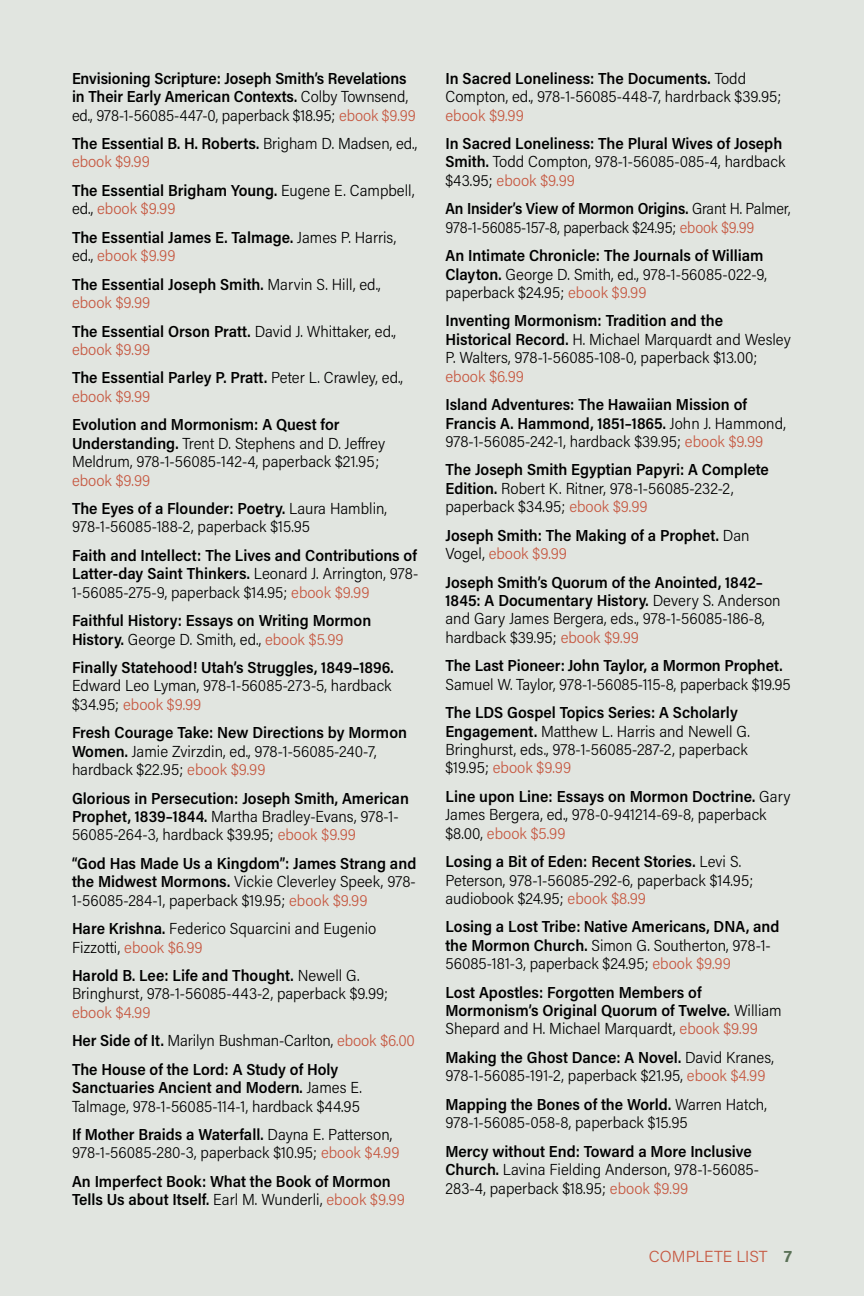
<style>
.page{position:relative;width:864px;height:1296px;background:#e1e5e0}
.page>*{position:absolute;margin:0;border:0;box-sizing:border-box;transform-origin:0 0}
.t1{font:300 16px/18.4px "Acumin Pro Semi Cond";color:#000}
.t2{font:600 16px/18.4px "Acumin Pro Semi Cond";color:#000}
.t3{font:300 16px "Acumin Pro Semi Cond";color:#c65841}
.t4{font:300 16px "Acumin Pro";color:#c65841}
.s1{font-weight:300}
.s2{font-weight:300;color:#c65841}
.s3{font-weight:600}
.s4{color:#c65841}
.s5{font-weight:700;color:#5b7258}
</style>
<div class="page">
<p class="t2" style="left:72px;top:68px;width:345px">Envisioning Scripture: Joseph Smith’s Revelations in Their Early American Contexts. <span class="s1">Colby Townsend, ed., 978-1-56085-447-0, paperback $18.95;</span> <span class="s2">ebook $9.99</span></p>
<p class="t2" style="left:72px;top:134px;width:347px">The Essential B. H. Roberts. <span class="s1">Brigham D. Madsen, ed., </span><span class="s2">ebook $9.99</span></p>
<p class="t2" style="left:72px;top:180px;width:344px">The Essential Brigham Young. <span class="s1">Eugene E. Campbell, ed.,</span> <span class="s2">ebook $9.99</span></p>
<p class="t2" style="left:72px;top:227px;width:326px">The Essential James E. Talmage. <span class="s1">James P. Harris, ed.,</span> <span class="s2">ebook $9.99</span></p>
<p class="t2" style="left:72px;top:274px;width:310px">The Essential Joseph Smith. <span class="s1">Marvin S. Hill, ed., </span><span class="s2">ebook $9.99</span></p>
<p class="t2" style="left:72px;top:321px;width:325px">The Essential Orson Pratt. <span class="s1">David J. Whittaker, ed., </span><span class="s2">ebook $9.99</span></p>
<p class="t2" style="left:72px;top:368px;width:333px">The Essential Parley P. Pratt. <span class="s1">Peter L. Crawley, ed., </span><span class="s2">ebook $9.99</span></p>
<p class="t1" style="left:72px;top:415px;width:315px"><span class="s3">Evolution and Mormonism: A Quest for<br>Understanding.</span> Trent D. Stephens and D. Jeffrey<br>Meldrum, 978-1-56085-142-4, paperback $21.95;</p>
<p class="t2" style="left:72px;top:465px;width:317px;line-height:28.4px"><span class="s2">ebook $9.99<br></span>The Eyes of a Flounder: Poetry. <span class="s1">Laura Hamblin,</span></p>
<p class="t1" style="left:72px;top:517px;width:240px">978-1-56085-188-2, paperback $15.95</p>
<p class="t2" style="left:72px;top:545px;width:348px;text-align:justify">Faith and Intellect: The Lives and Contributions of Latter-day Saint Thinkers. <span class="s1">Leonard J. Arrington, 978- 1-56085-275-9, paperback $14.95;</span> <span class="s2">ebook $9.99</span></p>
<p class="t2" style="left:72px;top:611px;width:301px">Faithful History: Essays on Writing Mormon<br>History. <span class="s1">George D. Smith, ed.,</span> <span class="s2">ebook $5.99</span></p>
<p class="t2" style="left:72px;top:658px;width:323px">Finally Statehood! Utah’s Struggles, 1849–1896.</p>
<p class="t1" style="left:72px;top:676px;width:321px">Edward Leo Lyman, 978-1-56085-273-5, hardback $34.95; <span class="s4">ebook $9.99</span></p>
<p class="t1" style="left:72px;top:723px;width:337px"><span class="s3">Fresh Courage Take: New Directions by Mormon<br>Women.</span> Jamie Zvirzdin, ed., 978-1-56085-240-7, hardback $22.95; <span class="s4">ebook $9.99</span></p>
<p class="t2" style="left:72px;top:788px;width:338px">Glorious in Persecution: Joseph Smith, American<br>Prophet, 1839–1844. <span class="s1">Martha Bradley-Evans, 978-1-<br>56085-264-3, hardback $39.95;</span> <span class="s2">ebook $9.99</span></p>
<p class="t2" style="left:72px;top:853px;width:346px;text-align:justify">“God Has Made Us a Kingdom”: James Strang and the Midwest Mormons. <span class="s1">Vickie Cleverley Speek, 978- 1-56085-284-1, paperback $19.95;</span> <span class="s2">ebook $9.99</span></p>
<p class="t1" style="left:72px;top:919px;width:306px"><span class="s3">Hare Krishna.</span> Federico Squarcini and Eugenio<br>Fizzotti, <span class="s4">ebook $6.99</span></p>
<p class="t1" style="left:72px;top:966px;width:317px"><span class="s3">Harold B. Lee: Life and Thought.</span> Newell G.<br>Bringhurst, 978-1-56085-443-2, paperback $9.99;</p>
<p class="t2" style="left:72px;top:997px;width:345px;line-height:28.4px"><span class="s2">ebook $4.99<br></span>Her Side of It. <span class="s1">Marilyn Bushman-Carlton,</span> <span class="s2">ebook $6.00<br></span>The House of the Lord: A Study of Holy</p>
<p class="t1" style="left:72px;top:1078px;width:292px"><span class="s3">Sanctuaries Ancient and Modern.</span> James E.<br>Talmage, 978-1-56085-114-1, hardback $44.95</p>
<p class="t1" style="left:72px;top:1125px;width:329px"><span class="s3">If Mother Braids a Waterfall.</span> Dayna E. Patterson,<br>978-1-56085-280-3, paperback $10.95; <span class="s4">ebook $4.99</span></p>
<p class="t2" style="left:72px;top:1171px;width:334px">An Imperfect Book: What the Book of Mormon<br>Tells Us about Itself. <span class="s1">Earl M. Wunderli,</span> <span class="s2">ebook $9.99</span></p>
<p class="t1" style="left:446px;top:68px;width:337px"><span class="s3">In Sacred Loneliness: The Documents.</span> Todd<br>Compton, ed., 978-1-56085-448-7, hardrback $39.95;</p>
<p class="t3" style="left:446px;top:104px;width:80px">ebook $9.99</p>
<p class="t2" style="left:446px;top:134px;width:341px">In Sacred Loneliness: The Plural Wives of Joseph<br>Smith. <span class="s1">Todd Compton, 978-1-56085-085-4, hardback $43.95;</span> <span class="s2">ebook $9.99</span></p>
<p class="t1" style="left:446px;top:199px;width:347px"><span class="s3">An Insider’s View of Mormon Origins.</span> Grant H. Palmer,<br>978-1-56085-157-8, paperback $24.95; <span class="s4">ebook $9.99</span></p>
<p class="t1" style="left:446px;top:246px;width:323px"><span class="s3">An Intimate Chronicle: The Journals of William<br>Clayton.</span> George D. Smith, ed., 978-1-56085-022-9, paperback $24.95; <span class="s4">ebook $9.99</span></p>
<p class="t1" style="left:446px;top:311px;width:347px"><span class="s3">Inventing Mormonism: Tradition and the<br>Historical Record.</span> H. Michael Marquardt and Wesley<br>P. Walters, 978-1-56085-108-0, paperback $13.00;</p>
<p class="t3" style="left:446px;top:365px;width:80px">ebook $6.99</p>
<p class="t2" style="left:446px;top:395px;width:342px">Island Adventures: The Hawaiian Mission of<br>Francis A. Hammond, 1851–1865. <span class="s1">John J. Hammond,<br>978-1-56085-242-1, hardback $39.95;</span> <span class="s2">ebook $9.99</span></p>
<p class="t1" style="left:446px;top:460px;width:325px"><span class="s3">The Joseph Smith Egyptian Papyri: A Complete<br>Edition.</span> Robert K. Ritner, 978-1-56085-232-2, paperback $34.95; <span class="s4">ebook $9.99</span></p>
<p class="t2" style="left:446px;top:525px;width:306px">Joseph Smith: The Making of a Prophet. <span class="s1">Dan<br>Vogel,</span> <span class="s2">ebook $9.99</span></p>
<p class="t1" style="left:446px;top:572px;width:337px"><span class="s3">Joseph Smith’s Quorum of the Anointed, 1842– 1845: A Documentary History.</span> Devery S. Anderson and Gary James Bergera, eds., 978-1-56085-186-8, hardback $39.95; <span class="s4">ebook $9.99</span></p>
<p class="t2" style="left:446px;top:656px;width:339px">The Last Pioneer: John Taylor, a Mormon Prophet.</p>
<p class="t1" style="left:446px;top:674px;width:347px">Samuel W. Taylor, 978-1-56085-115-8, paperback $19.95</p>
<p class="t1" style="left:446px;top:703px;width:306px"><span class="s3">The LDS Gospel Topics Series: A Scholarly Engagement.</span> Matthew L. Harris and Newell G.<br>Bringhurst, eds., 978-1-56085-287-2, paperback $19.95; <span class="s4">ebook $9.99</span></p>
<p class="t1" style="left:446px;top:786px;width:346px"><span class="s3">Line upon Line: Essays on Mormon Doctrine.</span> Gary<br>James Bergera, ed., 978-0-941214-69-8, paperback $8.00, <span class="s4">ebook $5.99</span></p>
<p class="t1" style="left:446px;top:852px;width:309px"><span class="s3">Losing a Bit of Eden: Recent Stories.</span> Levi S.<br>Peterson, 978-1-56085-292-6, paperback $14.95; audiobook $24.95; <span class="s4">ebook $8.99</span></p>
<p class="t2" style="left:446px;top:917px;width:336px">Losing a Lost Tribe: Native Americans, DNA, and the Mormon Church. <span class="s1">Simon G. Southerton, 978-1-<br>56085-181-3, paperback $24.95;</span> <span class="s2">ebook $9.99</span></p>
<p class="t2" style="left:446px;top:982px;width:338px">Lost Apostles: Forgotten Members of<br>Mormonism’s Original Quorum of Twelve. <span class="s1">William<br>Shepard and H. Michael Marquardt,</span> <span class="s2">ebook $9.99</span></p>
<p class="t1" style="left:446px;top:1048px;width:330px"><span class="s3">Making the Ghost Dance: A Novel.</span> David Kranes,<br>978-1-56085-191-2, paperback $21.95, <span class="s4">ebook $4.99</span></p>
<p class="t1" style="left:446px;top:1094px;width:323px"><span class="s3">Mapping the Bones of the World.</span> Warren Hatch,<br>978-1-56085-058-8, paperback $15.95</p>
<p class="t1" style="left:446px;top:1141px;width:315px"><span class="s3">Mercy without End: Toward a More Inclusive<br>Church.</span> Lavina Fielding Anderson, 978-1-56085-<br>283-4, paperback $18.95; <span class="s4">ebook $9.99</span></p>
<p class="t4" style="left:649px;top:1245px;width:145px">COMPLETE LIST <span class="s5">7</span></p>
</div>
